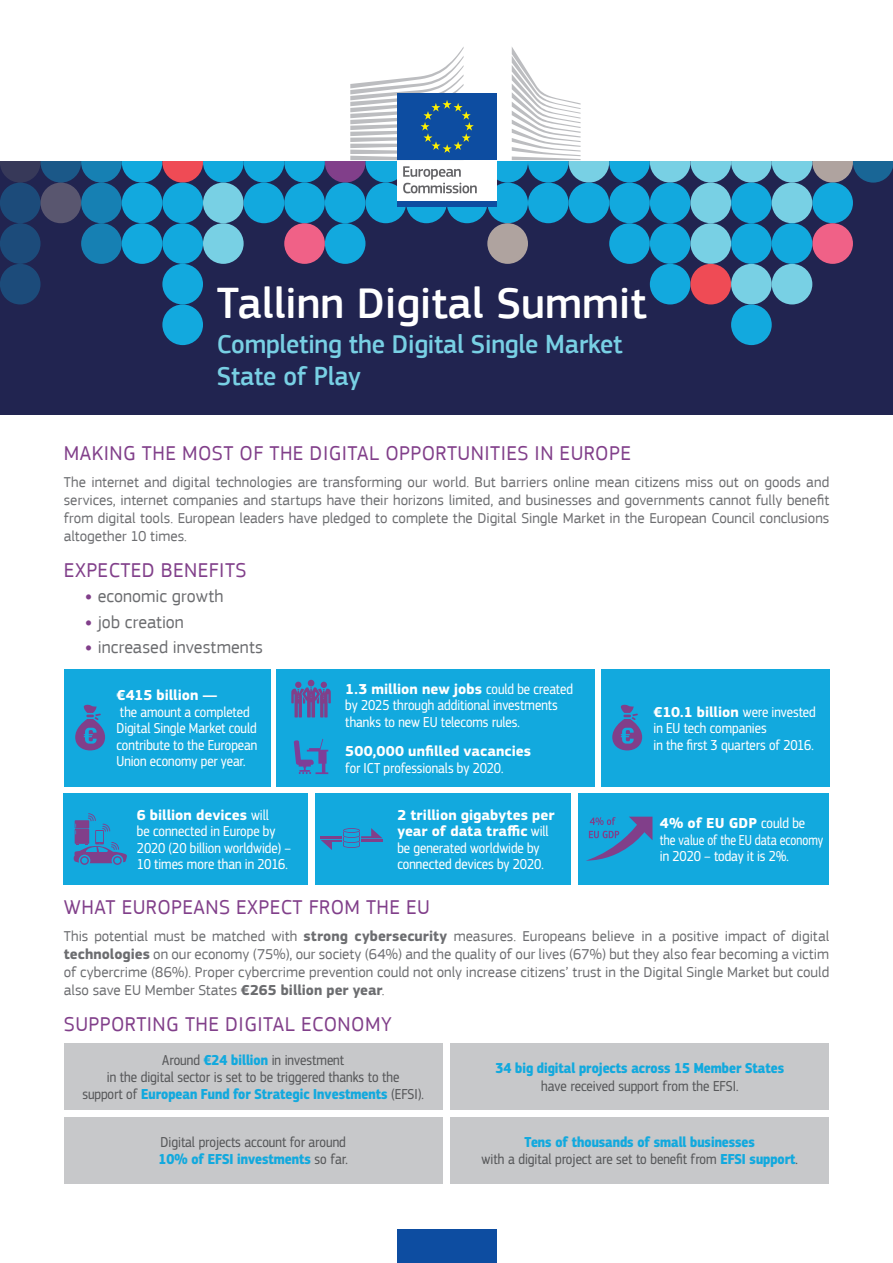
<style>
.page{position:relative;width:893px;height:1263px;background:#fff}
.page>*{position:absolute;margin:0;border:0;box-sizing:border-box;transform-origin:0 0}
.t1{font:500 45px "EC Square Sans Pro";color:#fff}
.t2{font:500 27px/31.5px "EC Square Sans Pro";letter-spacing:-.01em;color:#78d0e4}
.Sub_title{font:21px "EC Square Sans Pro";letter-spacing:.02em;color:#813f8a}
.t3{font:18px "EC Square Sans Pro";color:#6c6d70}
.body_text{font:15px/18px "EC Square Sans Pro";color:#6c6d70;text-align:justify}
.Box{font:15px/16.5px "EC Square Sans Cond Pro";color:#fff}
.Text_box{font:15px/17.2px "EC Square Sans Cond Pro";color:#57585a;text-align:center}
.Text_box-2{font:700 15px/17.2px "EC Square Sans Cond Pro";color:#12a9de;text-align:center}
.s1{font-weight:700;color:#813f8a}
.s2{font-family:"EC Square Sans Pro";font-weight:700}
.s3{font-weight:700}
.s4{font-weight:700;color:#12a9de}
.s5{font-weight:400;color:#57585a}
</style>
<div class="page">
<div style="left:0;top:159px;width:893px;height:256px;background:#212450"></div>
<div style="left:0;top:183px;width:41px;height:40px;background:#1c4b7a;border-radius:50%"></div>
<div style="left:0;top:223px;width:41px;height:41px;background:#1c4b7a;border-radius:50%"></div>
<div style="left:0;top:264px;width:41px;height:40px;background:#1c4b7a;border-radius:50%"></div>
<div style="left:41px;top:183px;width:40px;height:40px;background:#59566f;border-radius:50%"></div>
<div style="left:81px;top:183px;width:41px;height:40px;background:#1680b3;border-radius:50%"></div>
<div style="left:122px;top:183px;width:40px;height:40px;background:#12a9de;border-radius:50%"></div>
<div style="left:162px;top:183px;width:41px;height:40px;background:#12a9de;border-radius:50%"></div>
<div style="left:81px;top:223px;width:41px;height:41px;background:#1680b3;border-radius:50%"></div>
<div style="left:122px;top:223px;width:40px;height:41px;background:#12a9de;border-radius:50%"></div>
<div style="left:162px;top:223px;width:41px;height:41px;background:#12a9de;border-radius:50%"></div>
<div style="left:162px;top:264px;width:41px;height:40px;background:#12a9de;border-radius:50%"></div>
<div style="left:162px;top:304px;width:41px;height:41px;background:#12a9de;border-radius:50%"></div>
<div style="left:203px;top:183px;width:41px;height:40px;background:#78d0e4;border-radius:50%"></div>
<div style="left:203px;top:223px;width:41px;height:41px;background:#78d0e4;border-radius:50%"></div>
<div style="left:244px;top:183px;width:40px;height:40px;background:#12a9de;border-radius:50%"></div>
<div style="left:284px;top:183px;width:41px;height:40px;background:#12a9de;border-radius:50%"></div>
<div style="left:284px;top:223px;width:41px;height:41px;background:#f06187;border-radius:50%"></div>
<div style="left:325px;top:183px;width:40px;height:40px;background:#12a9de;border-radius:50%"></div>
<div style="left:325px;top:223px;width:40px;height:41px;background:#12a9de;border-radius:50%"></div>
<div style="left:365px;top:183px;width:41px;height:40px;background:#12a9de;border-radius:50%"></div>
<div style="left:406px;top:183px;width:41px;height:40px;background:#12a9de;border-radius:50%"></div>
<div style="left:447px;top:183px;width:40px;height:40px;background:#12a9de;border-radius:50%"></div>
<div style="left:487px;top:183px;width:41px;height:40px;background:#12a9de;border-radius:50%"></div>
<div style="left:487px;top:223px;width:41px;height:41px;background:#afa39f;border-radius:50%"></div>
<div style="left:528px;top:183px;width:41px;height:40px;background:#12a9de;border-radius:50%"></div>
<div style="left:569px;top:183px;width:40px;height:40px;background:#12a9de;border-radius:50%"></div>
<div style="left:812px;top:183px;width:41px;height:40px;background:#12a9de;border-radius:50%"></div>
<div style="left:812px;top:223px;width:41px;height:41px;background:#f06187;border-radius:50%"></div>
<div style="left:609px;top:183px;width:41px;height:40px;background:#12a9de;border-radius:50%"></div>
<div style="left:650px;top:183px;width:40px;height:40px;background:#12a9de;border-radius:50%"></div>
<div style="left:690px;top:183px;width:41px;height:40px;background:#78d0e4;border-radius:50%"></div>
<div style="left:731px;top:183px;width:41px;height:40px;background:#12a9de;border-radius:50%"></div>
<div style="left:772px;top:183px;width:40px;height:40px;background:#78d0e4;border-radius:50%"></div>
<div style="left:609px;top:223px;width:41px;height:41px;background:#12a9de;border-radius:50%"></div>
<div style="left:650px;top:223px;width:40px;height:41px;background:#12a9de;border-radius:50%"></div>
<div style="left:690px;top:223px;width:41px;height:41px;background:#78d0e4;border-radius:50%"></div>
<div style="left:731px;top:223px;width:41px;height:41px;background:#12a9de;border-radius:50%"></div>
<div style="left:772px;top:223px;width:40px;height:41px;background:#12a9de;border-radius:50%"></div>
<div style="left:650px;top:264px;width:40px;height:40px;background:#12a9de;border-radius:50%"></div>
<div style="left:690px;top:264px;width:41px;height:40px;background:#ef4b55;border-radius:50%"></div>
<div style="left:731px;top:264px;width:41px;height:40px;background:#78d0e4;border-radius:50%"></div>
<div style="left:731px;top:304px;width:41px;height:41px;background:#12a9de;border-radius:50%"></div>
<div style="left:772px;top:264px;width:40px;height:40px;background:#78d0e4;border-radius:50%"></div>
<div style="left:397px;top:158px;width:100px;height:44px;background:#fff"></div>
<div style="left:397px;top:201px;width:100px;height:6px;background:#0d4da1"></div>
<svg style="left:0;top:47px;width:893px;height:146px"></svg>
<div style="left:397px;top:1229px;width:100px;height:34px;background:#0d4da1"></div>
<div style="left:64px;top:669px;width:206px;height:117px;background:#12a9de"></div>
<div style="left:64px;top:793px;width:244px;height:92px;background:#12a9de"></div>
<div style="left:277px;top:669px;width:318px;height:117px;background:#12a9de"></div>
<div style="left:315px;top:793px;width:255px;height:92px;background:#12a9de"></div>
<div style="left:601px;top:669px;width:228px;height:117px;background:#12a9de"></div>
<div style="left:578px;top:793px;width:251px;height:92px;background:#12a9de"></div>
<svg style="left:75px;top:705px;width:30px;height:45px"></svg>
<svg style="left:612px;top:705px;width:30px;height:45px"></svg>
<svg style="left:291px;top:680px;width:40px;height:37px"></svg>
<svg style="left:74px;top:813px;width:53px;height:52px"></svg>
<svg style="left:321px;top:828px;width:61px;height:22px"></svg>
<svg style="left:586px;top:817px;width:66px;height:44px"></svg>
<svg style="left:294px;top:739px;width:34px;height:35px"></svg>
<div style="left:64px;top:1043px;width:379px;height:66px;background:#c7c8ca"></div>
<div style="left:64px;top:1117px;width:379px;height:66px;background:#c7c8ca"></div>
<div style="left:450px;top:1043px;width:379px;height:66px;background:#c7c8ca"></div>
<div style="left:450px;top:1117px;width:379px;height:66px;background:#c7c8ca"></div>
<p class="t1" style="left:217px;top:276px;width:431px">Tallinn Digital Summit</p>
<p class="t2" style="left:217px;top:329px;width:407px">Completing the Digital Single Market<br>State of Play</p>
<p class="Sub_title" style="left:64px;top:441px;width:568px">MAKING THE MOST OF THE DIGITAL OPPORTUNITIES IN EUROPE</p>
<p class="body_text" style="left:64px;top:473px;width:767px">The internet and digital technologies are transforming our world. But barriers online mean citizens miss out on goods and services, internet companies and startups have their horizons limited, and businesses and governments cannot fully benefit from digital tools. European leaders have pledged to complete the Digital Single Market in the European Council conclusions altogether 10 times.</p>
<p class="Sub_title" style="left:64px;top:558px;width:184px">EXPECTED BENEFITS</p>
<p class="t3" style="left:85px;top:586px;width:140px"><span class="s1">•</span> economic growth</p>
<p class="t3" style="left:85px;top:611px;width:100px"><span class="s1">•</span> job creation</p>
<p class="t3" style="left:85px;top:636px;width:179px"><span class="s1">•</span> increased investments</p>
<p class="Box" style="left:117px;top:687px;width:142px"><span class="s2">€415 billion —<br></span>the amount a completed<br>Digital Single Market could contribute to the European<br>Union economy per year.</p>
<p class="Box" style="left:137px;top:807px;width:155px"><span class="s2">6 billion devices</span> will<br>be connected in Europe by<br>2020 (20 billion worldwide) –<br>10 times more than in 2016.</p>
<p class="Box" style="left:345px;top:681px;width:229px"><span class="s2">1.3 million new jobs</span> could be created by 2025 through additional investments thanks to new EU telecoms rules.</p>
<p class="Box" style="left:345px;top:743px;width:187px"><span class="s2">500,000 unfilled vacancies </span>for ICT professionals by 2020.</p>
<p class="Box" style="left:397px;top:807px;width:159px"><span class="s2">2 trillion gigabytes per year of data traffic</span> will be generated worldwide by connected devices by 2020.</p>
<p class="Box" style="left:654px;top:704px;width:164px"><span class="s2">€10.1 billion</span> were invested in EU tech companies<br>in the first 3 quarters of 2016.</p>
<p class="Box" style="left:660px;top:815px;width:165px"><span class="s2">4% of EU GDP</span> could be the value of the EU data economy in 2020 – today it is 2%.</p>
<p class="Sub_title" style="left:64px;top:895px;width:368px">WHAT EUROPEANS EXPECT FROM THE EU</p>
<p class="body_text" style="left:64px;top:927px;width:767px">This potential must be matched with <span class="s3">strong cybersecurity</span> measures. Europeans believe in a positive impact of digital <span class="s3">technologies</span> on our economy (75%), our society (64%) and the quality of our lives (67%) but they also fear becoming a victim of cybercrime (86%). Proper cybercrime prevention could not only increase citizens’ trust in the Digital Single Market but could also save EU Member States <span class="s3">€265 billion per year</span>.</p>
<p class="Sub_title" style="left:64px;top:1012px;width:329px">SUPPORTING THE DIGITAL ECONOMY</p>
<p class="Text_box" style="left:82px;top:1051px;width:343px">Around <span class="s4">€24 billion</span> in investment<br>in the digital sector is set to be triggered thanks to the<br>support of <span class="s4">European Fund for Strategic Investments</span> (EFSI).</p>
<p class="Text_box" style="left:158px;top:1134px;width:191px;text-align:left">Digital projects account for around<br><span class="s4">10% of EFSI investments</span> so far.</p>
<p class="Text_box-2" style="left:496px;top:1060px;width:290px">34 big digital projects across 15 Member States <span class="s5">have received support from the EFSI.</span></p>
<p class="Text_box-2" style="left:482px;top:1134px;width:318px">Tens of thousands of small businesses<br><span class="s5">with a digital project are set to benefit from</span> EFSI support<span class="s5">.</span></p>
</div>
